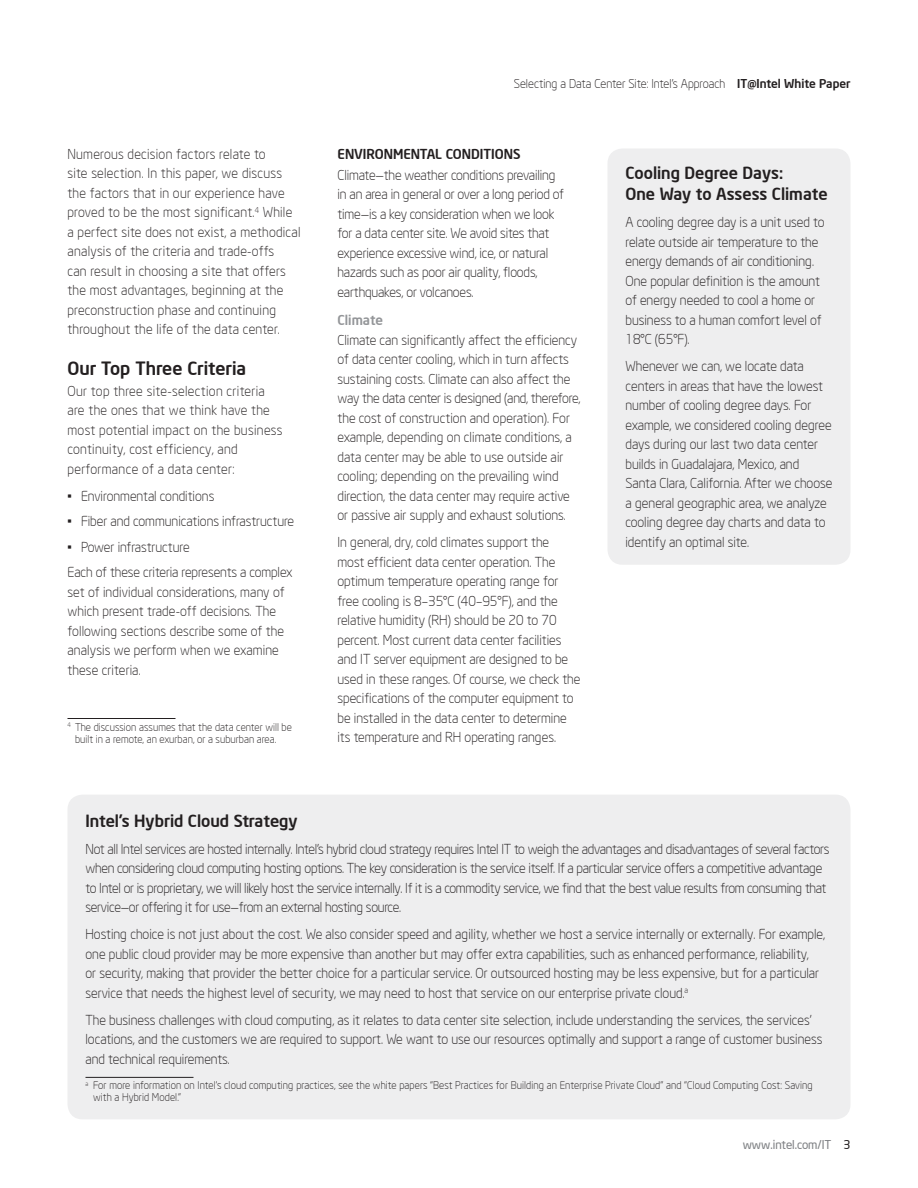
<style>
.page{position:relative;width:918px;height:1188px;background:#fff}
.page>*{position:absolute;margin:0;border:0;box-sizing:border-box;transform-origin:0 0}
.t1{font:500 18px "Neo Sans Intel";color:#231f20}
.t2{font:500 16.5px/21px "Neo Sans Intel";color:#231f20}
.t3{font:300 13.5px/19.5px "Neo Sans Intel";color:#231f20}
.t4{font:300 13.5px/19.5px "Neo Sans Intel";letter-spacing:-.02em;color:#231f20}
.t5{font:300 13.5px/19.5px "Neo Sans Intel";letter-spacing:.02em;color:#231f20}
.t6{font:300 13.5px/19.5px "Neo Sans Intel";letter-spacing:.025em;color:#231f20}
.t7{font:500 13.5px "Neo Sans Intel";color:#231f20}
.t8{font:500 13.5px "Neo Sans Intel";color:#939598}
.t9{font:300 12px "Neo Sans Intel";color:#231f20}
.t10{font:12px "Neo Sans Intel";color:#808285}
.t11{font:300 10.5px/12px "Neo Sans Intel";letter-spacing:.01em;color:#231f20}
.s1{font-weight:500}
.s2{color:#231f20}
</style>
<div class="page">
<hr style="left:68px;top:718px;width:108px;height:1px;background:#231f20">
<div style="left:68px;top:795px;width:782px;height:324px;background:#eeeeef;border-radius:15px"></div>
<hr style="left:86px;top:1077px;width:108px;height:1px;background:#231f20">
<div style="left:608px;top:148px;width:242px;height:417px;background:#eeeeef;border-radius:15px"></div>
<p class="t5" style="left:68px;top:144px;width:235px">Numerous decision factors relate to<br>site selection. In this paper, we discuss the factors that in our experience have proved to be the most significant.<sup>4</sup> While a perfect site does not exist, a methodical analysis of the criteria and trade-offs<br>can result in choosing a site that offers the most advantages, beginning at the preconstruction phase and continuing throughout the life of the data center.</p>
<h1 class="t1" style="left:68px;top:357px;width:180px">Our Top Three Criteria</h1>
<p class="t6" style="left:68px;top:381px;width:217px">Our top three site-selection criteria are the ones that we think have the most potential impact on the business continuity, cost efficiency, and performance of a data center:</p>
<p class="t3" style="left:68px;top:486px;width:148px">• Environmental conditions</p>
<p class="t3" style="left:68px;top:511px;width:228px">• Fiber and communications infrastructure</p>
<p class="t3" style="left:68px;top:534px;width:227px;line-height:25.5px">• Power infrastructure<br>Each of these criteria represents a complex</p>
<p class="t3" style="left:68px;top:582px;width:219px">set of individual considerations, many of which present trade-off decisions. The following sections describe some of the analysis we perform when we examine these criteria.</p>
<p class="t11" style="left:75px;top:721px;width:218px;text-indent:-8px"><sup>4</sup> The discussion assumes that the data center will be built in a remote, an exurban, or a suburban area.</p>
<p class="t9" style="left:514px;top:76px;width:338px">Selecting a Data Center Site: Intel’s Approach <span class="s1">IT@Intel White Paper</span></p>
<p class="t7" style="left:338px;top:145px;width:185px">ENVIRONMENTAL CONDITIONS</p>
<p class="t3" style="left:338px;top:165px;width:228px">Climate—the weather conditions prevailing in an area in general or over a long period of time—is a key consideration when we look for a data center site. We avoid sites that experience excessive wind, ice, or natural hazards such as poor air quality, floods, earthquakes, or volcanoes.</p>
<p class="t8" style="left:338px;top:312px;width:47px">Climate</p>
<p class="t3" style="left:338px;top:330px;width:245px">Climate can significantly affect the efficiency of data center cooling, which in turn affects sustaining costs. Climate can also affect the way the data center is designed (and, therefore, the cost of construction and operation). For example, depending on climate conditions, a data center may be able to use outside air cooling; depending on the prevailing wind direction, the data center may require active or passive air supply and exhaust solutions.</p>
<p class="t3" style="left:338px;top:533px;width:244px">In general, dry, cold climates support the<br>most efficient data center operation. The optimum temperature operating range for free cooling is 8–35°C (40–95°F), and the relative humidity (RH) should be 20 to 70 percent. Most current data center facilities and IT server equipment are designed to be used in these ranges. Of course, we check the specifications of the computer equipment to be installed in the data center to determine its temperature and RH operating ranges.</p>
<p class="t2" style="left:626px;top:162px;width:204px">Cooling Degree Days:<br>One Way to Assess Climate</p>
<p class="t3" style="left:626px;top:213px;width:201px">A cooling degree day is a unit used to relate outside air temperature to the energy demands of air conditioning.<br>One popular definition is the amount of energy needed to cool a home or business to a human comfort level of<br>18°C (65°F).</p>
<p class="t3" style="left:626px;top:356px;width:209px">Whenever we can, we locate data centers in areas that have the lowest number of cooling degree days. For example, we considered cooling degree days during our last two data center builds in Guadalajara, Mexico, and Santa Clara, California. After we choose a general geographic area, we analyze cooling degree day charts and data to identify an optimal site.</p>
<p class="t2" style="left:86px;top:810px;width:214px">Intel’s Hybrid Cloud Strategy</p>
<p class="t4" style="left:86px;top:839px;width:746px">Not all Intel services are hosted internally. Intel’s hybrid cloud strategy requires Intel IT to weigh the advantages and disadvantages of several factors when considering cloud computing hosting options. The key consideration is the service itself. If a particular service offers a competitive advantage to Intel or is proprietary, we will likely host the service internally. If it is a commodity service, we find that the best value results from consuming that service—or offering it for use—from an external hosting source.</p>
<p class="t3" style="left:86px;top:925px;width:741px">Hosting choice is not just about the cost. We also consider speed and agility, whether we host a service internally or externally. For example, one public cloud provider may be more expensive than another but may offer extra capabilities, such as enhanced performance, reliability,<br>or security, making that provider the better choice for a particular service. Or outsourced hosting may be less expensive, but for a particular service that needs the highest level of security, we may need to host that service on our enterprise private cloud.<sup>a</sup></p>
<p class="t3" style="left:86px;top:1010px;width:738px">The business challenges with cloud computing, as it relates to data center site selection, include understanding the services, the services’ locations, and the customers we are required to support. We want to use our resources optimally and support a range of customer business and technical requirements.</p>
<p class="t11" style="left:93px;top:1079px;width:721px;text-indent:-8px"><sup>a</sup> For more information on Intel’s cloud computing practices, see the white papers “Best Practices for Building an Enterprise Private Cloud” and “Cloud Computing Cost: Saving with a Hybrid Model.”</p>
<p class="t10" style="left:743px;top:1137px;width:109px">www.intel.com/IT <span class="s2">3</span></p>
</div>
